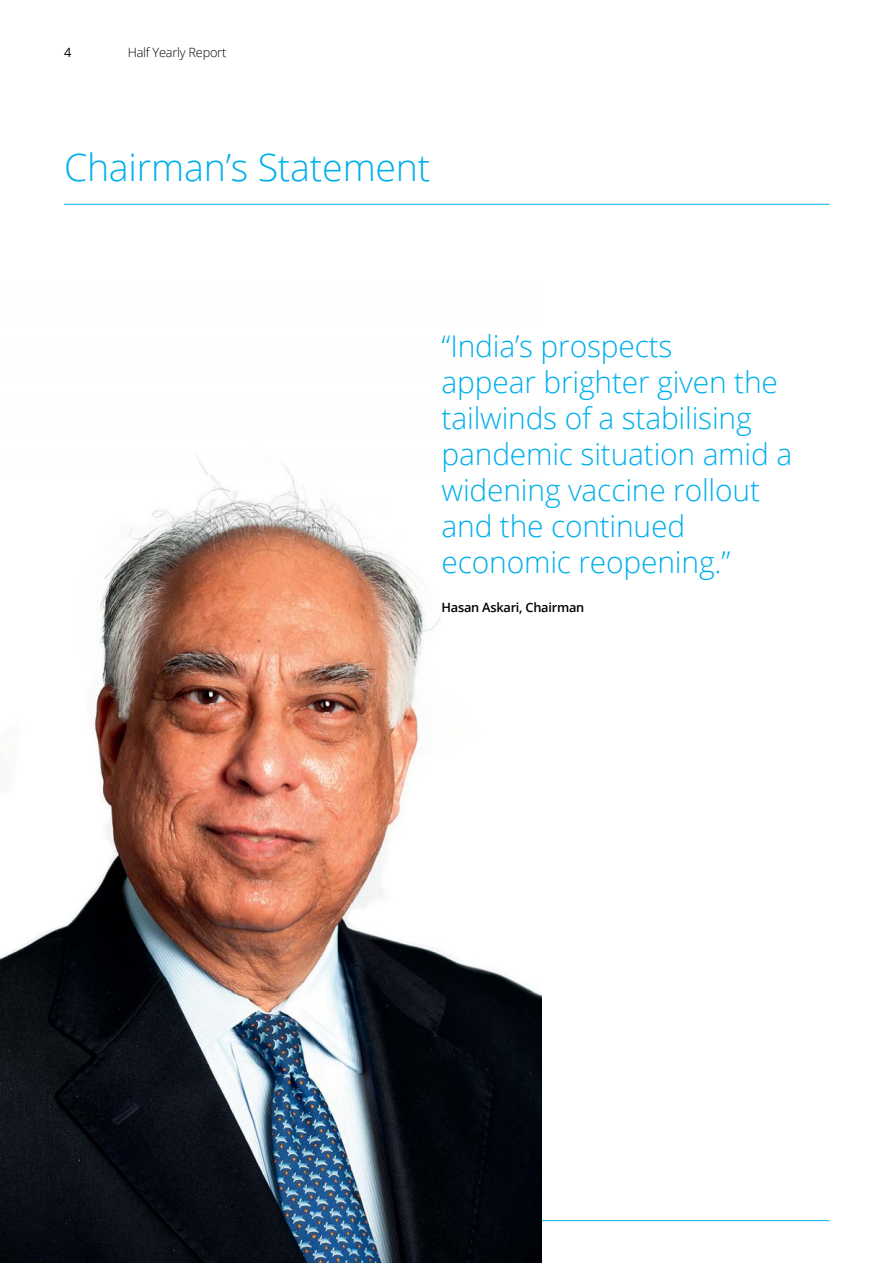
<style>
.page{position:relative;width:893px;height:1263px;background:#fff}
.page>*{position:absolute;margin:0;border:0;box-sizing:border-box;transform-origin:0 0}
.t1{font:300 37.5px "Open Sans";letter-spacing:-.005em;color:#00b0eb}
.t2{font:300 30px/36px "Open Sans";letter-spacing:-.005em;color:#00b0eb}
.t3{font:600 12.75px "Open Sans";letter-spacing:-.02em;color:#000}
.t4{font:300 12.75px "Open Sans";letter-spacing:-.02em;color:#000}
.t5{font:12.75px "Open Sans";color:#000}
</style>
<div class="page">
<hr style="left:64px;top:204px;width:765px;height:1px;background:#00afeb">
<hr style="left:64px;top:1220px;width:765px;height:1px;background:#00afeb">
<img style="left:0;top:475px;width:541px;height:788px">
<p class="t5" style="left:64px;top:43px;width:9px">4</p>
<p class="t4" style="left:128px;top:43px;width:100px">Half Yearly Report</p>
<p class="t1" style="left:64px;top:141px;width:368px">Chairman’s Statement</p>
<p class="t2" style="left:442px;top:327px;width:352px">“India’s prospects<br>appear brighter given the tailwinds of a stabilising pandemic situation amid a widening vaccine rollout and the continued economic reopening.”</p>
<p class="t3" style="left:442px;top:598px;width:144px">Hasan Askari, Chairman</p>
</div>
